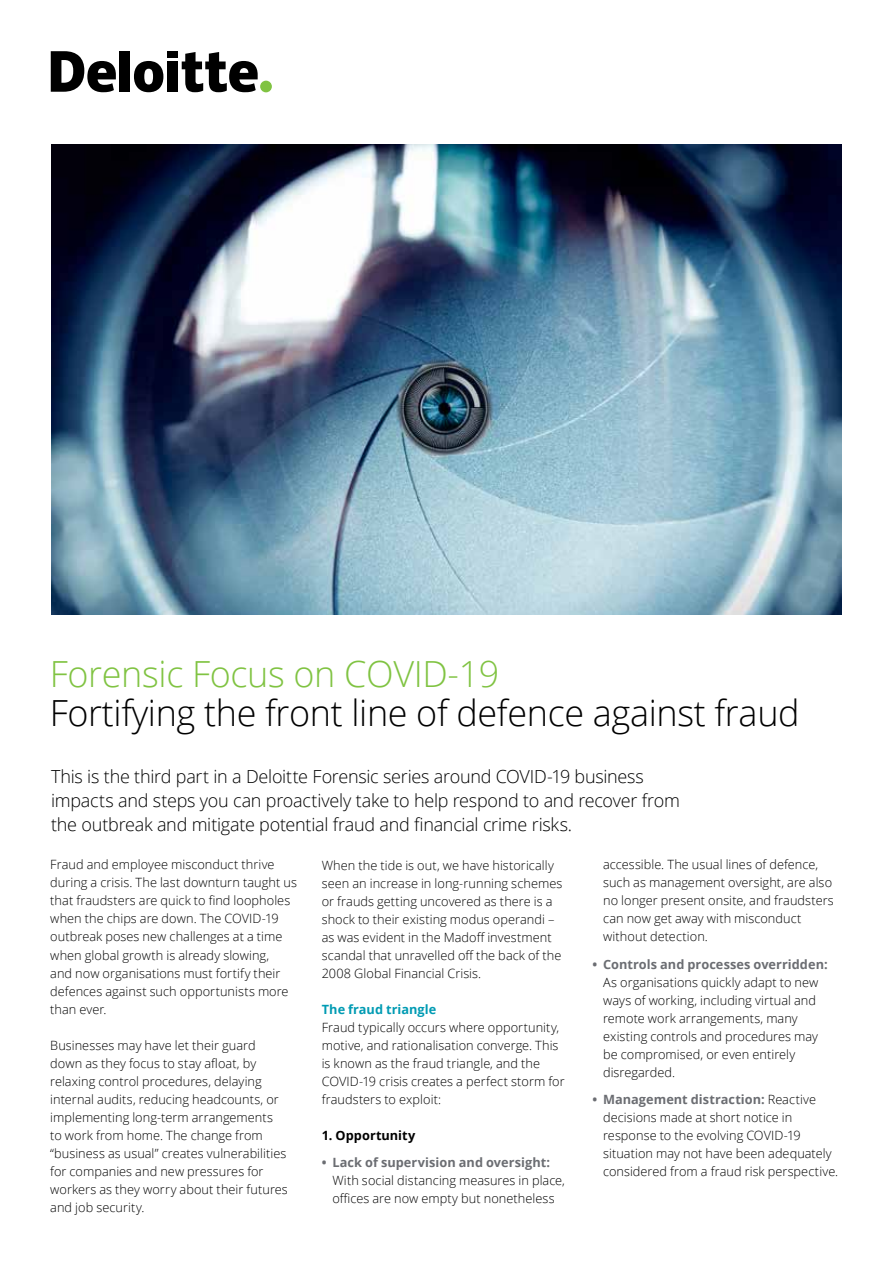
<style>
.page{position:relative;width:893px;height:1263px;background:#fff}
.page>*{position:absolute;margin:0;border:0;box-sizing:border-box;transform-origin:0 0}
.t1{font:300 36px "Open Sans";letter-spacing:-.01em;color:#000}
.t2{font:300 36px "Open Sans";letter-spacing:-.01em;color:#80c342}
.t3{font:300 18px/24px "Open Sans";letter-spacing:-.015em;color:#000}
.t4{font:300 12.75px/18px "Open Sans";letter-spacing:.005em;color:#000}
.t5{font:700 12.75px "Open Sans";letter-spacing:.005em;color:#6b6d72}
.t6{font:700 12.75px "Open Sans";letter-spacing:.005em;color:#009bb3}
.t7{font:700 12.75px "Open Sans";letter-spacing:.005em;color:#000}
.s1{font-weight:700;color:#6b6d72}
</style>
<div class="page">
<div style="left:260px;top:81px;width:12px;height:11px;background:#80c342;border-radius:50%"></div>
<div style="left:120px;top:51px;width:10px;height:41px;background:#000"></div>
<svg style="left:134px;top:61px;width:29px;height:31px"></svg>
<div style="left:167px;top:61px;width:11px;height:31px;background:#000"></div>
<div style="left:167px;top:51px;width:11px;height:7px;background:#000"></div>
<svg style="left:182px;top:52px;width:76px;height:40px"></svg>
<svg style="left:51px;top:51px;width:65px;height:41px"></svg>
<img style="left:51px;top:145px;width:791px;height:469px">
<h1 class="t2" style="left:50px;top:649px;width:451px">Forensic Focus on COVID-19</h1>
<h1 class="t1" style="left:50px;top:688px;width:751px">Fortifying the front line of defence against fraud</h1>
<h2 class="t3" style="left:51px;top:764px;width:630px">This is the third part in a Deloitte Forensic series around COVID-19 business impacts and steps you can proactively take to help respond to and recover from the outbreak and mitigate potential fraud and financial crime risks.</h2>
<p class="t4" style="left:603px;top:855px;width:232px">accessible. The usual lines of defence, such as management oversight, are also no longer present onsite, and fraudsters can now get away with misconduct without detection.</p>
<p class="t5" style="left:592px;top:955px;width:237px">• Controls and processes overridden:</p>
<p class="t4" style="left:603px;top:972px;width:217px">As organisations quickly adapt to new ways of working, including virtual and remote work arrangements, many existing controls and procedures may be compromised, or even entirely disregarded.</p>
<p class="t4" style="left:603px;top:1089px;width:237px;text-indent:-11px"><span class="s1">• Management distraction:</span> Reactive decisions made at short notice in response to the evolving COVID-19 situation may not have been adequately considered from a fraud risk perspective.</p>
<p class="t4" style="left:50px;top:855px;width:248px">Fraud and employee misconduct thrive during a crisis. The last downturn taught us that fraudsters are quick to find loopholes when the chips are down. The COVID-19 outbreak poses new challenges at a time when global growth is already slowing,<br>and now organisations must fortify their defences against such opportunists more than ever.</p>
<p class="t4" style="left:50px;top:1035px;width:239px">Businesses may have let their guard down as they focus to stay afloat, by relaxing control procedures, delaying internal audits, reducing headcounts, or implementing long-term arrangements to work from home. The change from “business as usual” creates vulnerabilities for companies and new pressures for workers as they worry about their futures and job security.</p>
<p class="t4" style="left:322px;top:855px;width:242px">When the tide is out, we have historically seen an increase in long-running schemes or frauds getting uncovered as there is a shock to their existing modus operandi – as was evident in the Madoff investment scandal that unravelled off the back of the 2008 Global Financial Crisis.</p>
<p class="t6" style="left:322px;top:1000px;width:116px">The fraud triangle</p>
<p class="t4" style="left:322px;top:1017px;width:244px">Fraud typically occurs where opportunity, motive, and rationalisation converge. This is known as the fraud triangle, and the COVID-19 crisis creates a perfect storm for fraudsters to exploit:</p>
<p class="t7" style="left:322px;top:1126px;width:95px">1. Opportunity</p>
<p class="t5" style="left:322px;top:1153px;width:230px">• Lack of supervision and oversight:</p>
<p class="t4" style="left:332px;top:1170px;width:234px">With social distancing measures in place, offices are now empty but nonetheless</p>
</div>
